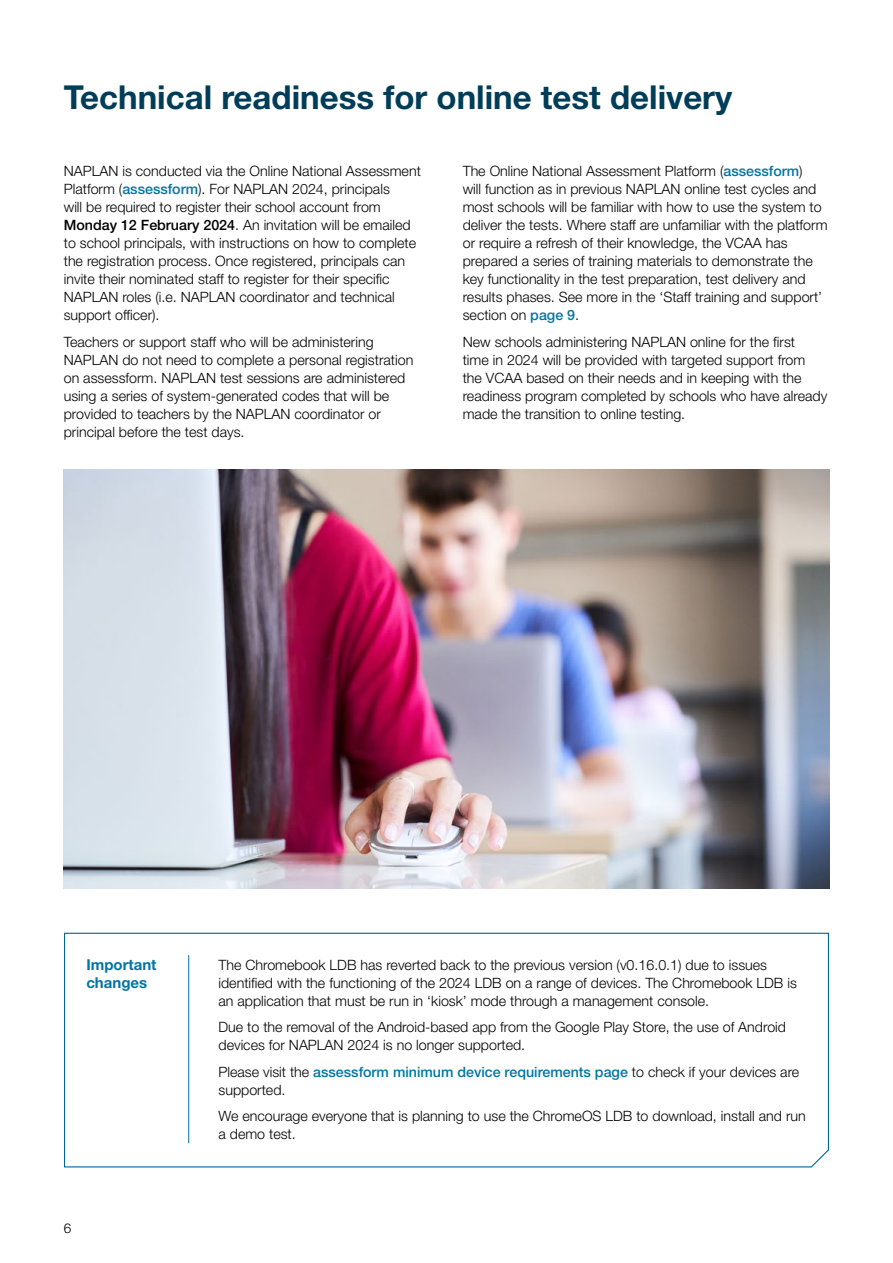
<style>
.page{position:relative;width:893px;height:1263px;background:#fff}
.page>*{position:absolute;margin:0;border:0;box-sizing:border-box;transform-origin:0 0}
.t1{font:700 33px "Helvetica Neue LT Pro";color:#003d58}
.t2{font:700 15px/18px "Helvetica Neue LT Pro";color:#0076a3}
.t3{font:300 14.25px/18px "Helvetica Neue LT Pro";color:#000}
.t4{font:300 13.5px "Helvetica Neue LT Pro";color:#000}
.s1{font-weight:500;color:#0076a3}
.s2{font-weight:500}
</style>
<div class="page">
<svg style="left:64px;top:932px;width:765px;height:236px"></svg>
<img style="left:64px;top:470px;width:765px;height:419px">
<h1 class="t1" style="left:64px;top:77px;width:670px">Technical readiness for online test delivery</h1>
<p class="t3" style="left:64px;top:162px;width:359px">NAPLAN is conducted via the Online National Assessment Platform (<span class="s1">assessform</span>). For NAPLAN 2024, principals<br>will be required to register their school account from <span class="s2">Monday 12 February 2024</span>. An invitation will be emailed to school principals, with instructions on how to complete the registration process. Once registered, principals can invite their nominated staff to register for their specific NAPLAN roles (i.e. NAPLAN coordinator and technical support officer).</p>
<p class="t3" style="left:64px;top:332px;width:351px">Teachers or support staff who will be administering NAPLAN do not need to complete a personal registration on assessform. NAPLAN test sessions are administered using a series of system-generated codes that will be provided to teachers by the NAPLAN coordinator or principal before the test days.</p>
<p class="t3" style="left:463px;top:162px;width:366px">The Online National Assessment Platform (<span class="s1">assessform</span>)<br>will function as in previous NAPLAN online test cycles and most schools will be familiar with how to use the system to deliver the tests. Where staff are unfamiliar with the platform or require a refresh of their knowledge, the VCAA has prepared a series of training materials to demonstrate the key functionality in the test preparation, test delivery and results phases. See more in the ‘Staff training and support’ section on <span class="s1">page 9</span>.</p>
<p class="t3" style="left:463px;top:332px;width:366px">New schools administering NAPLAN online for the first<br>time in 2024 will be provided with targeted support from the VCAA based on their needs and in keeping with the readiness program completed by schools who have already made the transition to online testing.</p>
<p class="t2" style="left:86px;top:955px;width:72px">Important changes</p>
<p class="t3" style="left:218px;top:955px;width:580px">The Chromebook LDB has reverted back to the previous version (v0.16.0.1) due to issues identified with the functioning of the 2024 LDB on a range of devices. The Chromebook LDB is an application that must be run in ‘kiosk’ mode through a management console.</p>
<p class="t3" style="left:218px;top:1018px;width:569px">Due to the removal of the Android-based app from the Google Play Store, the use of Android devices for NAPLAN 2024 is no longer supported.</p>
<p class="t3" style="left:218px;top:1062px;width:582px">Please visit the <span class="s1">assessform minimum device requirements page</span> to check if your devices are supported.</p>
<p class="t3" style="left:218px;top:1107px;width:589px">We encourage everyone that is planning to use the ChromeOS LDB to download, install and run a demo test.</p>
<p class="t4" style="left:64px;top:1220px;width:9px">6</p>
</div>
